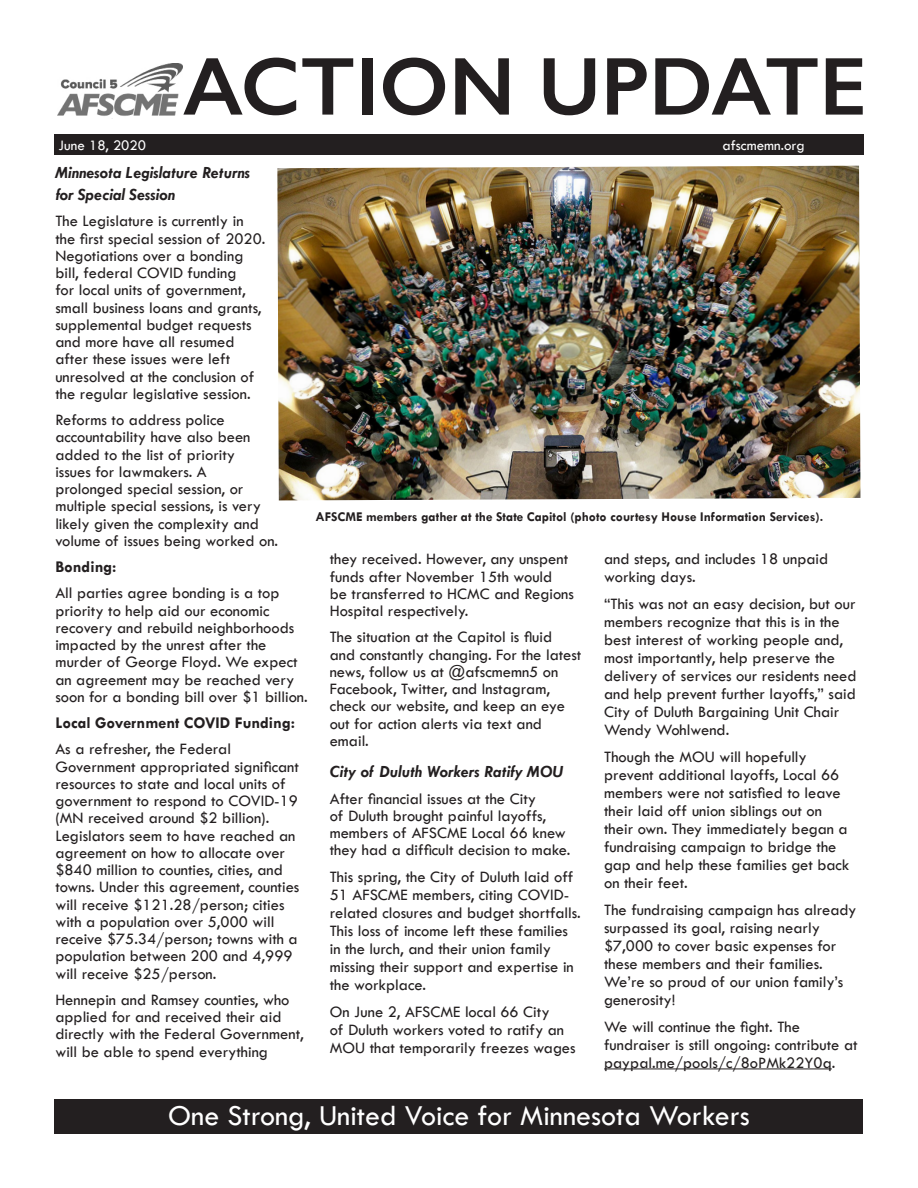
<style>
.page{position:relative;width:918px;height:1188px;background:#fff}
.page>*{position:absolute;margin:0;border:0;box-sizing:border-box;transform-origin:0 0}
.header_page_1{font:600 82.5px "Gill Sans";color:#231f20}
.t1{font:30px "Tw Cen";color:#fff}
.t2{font:italic 700 17.25px/22.5px "Tw Cen";color:#231f20}
.t3{font:16.5px/17.2px "Tw Cen";color:#231f20}
.t4{font:700 16.5px "Tw Cen";color:#231f20}
.header_black_line{font:15px "Tw Cen";color:#fff}
.captions{font:700 13.5px "Tw Cen";color:#231f20}
</style>
<div class="page">
<hr style="left:604px;top:1068px;width:228px;height:1px;background:#231f20">
<div style="left:55px;top:1100px;width:808px;height:34px;background:#231f20"></div>
<div style="left:54px;top:134px;width:810px;height:21px;background:#231f20"></div>
<img style="left:58px;top:64px;width:125px;height:52px">
<img style="left:277px;top:166px;width:583px;height:334px">
<p class="header_page_1" style="left:183px;top:37px;width:685px">ACTION UPDATE</p>
<p class="header_black_line" style="left:58px;top:136px;width:89px">June 18, 2020</p>
<p class="header_black_line" style="left:723px;top:136px;width:84px">afscmemn.org</p>
<p class="t2" style="left:55px;top:160px;width:196px">Minnesota Legislature Returns for Special Session</p>
<p class="t3" style="left:55px;top:212px;width:212px">The Legislature is currently in the first special session of 2020.<br>Negotiations over a bonding bill, federal COVID funding<br>for local units of government, small business loans and grants, supplemental budget requests and more have all resumed after these issues were left unresolved at the conclusion of the regular legislative session.</p>
<p class="t3" style="left:55px;top:411px;width:224px">Reforms to address police accountability have also been added to the list of priority<br>issues for lawmakers. A prolonged special session, or multiple special sessions, is very likely given the complexity and volume of issues being worked on.</p>
<p class="t4" style="left:55px;top:557px;width:63px">Bonding:</p>
<p class="t3" style="left:55px;top:584px;width:254px">All parties agree bonding is a top priority to help aid our economic recovery and rebuild neighborhoods impacted by the unrest after the murder of George Floyd. We expect an agreement may be reached very soon for a bonding bill over $1 billion.</p>
<p class="t4" style="left:55px;top:713px;width:241px">Local Government COVID Funding:</p>
<p class="t3" style="left:55px;top:740px;width:246px">As a refresher, the Federal Government appropriated significant resources to state and local units of government to respond to COVID-19 (MN received around $2 billion).<br>Legislators seem to have reached an agreement on how to allocate over $840 million to counties, cities, and towns. Under this agreement, counties will receive $121.28/person; cities with a population over 5,000 will receive $75.34/person; towns with a population between 200 and 4,999 will receive $25/person.</p>
<p class="t3" style="left:55px;top:991px;width:250px">Hennepin and Ramsey counties, who applied for and received their aid directly with the Federal Government, will be able to spend everything</p>
<p class="captions" style="left:315px;top:508px;width:509px">AFSCME members gather at the State Capitol (photo courtesy House Information Services).</p>
<p class="t3" style="left:604px;top:550px;width:226px;line-height:18px">and steps, and includes 18 unpaid working days.</p>
<p class="t3" style="left:604px;top:595px;width:254px;line-height:18px">“This was not an easy decision, but our members recognize that this is in the best interest of working people and, most importantly, help preserve the delivery of services our residents need and help prevent further layoffs,” said City of Duluth Bargaining Unit Chair Wendy Wohlwend.</p>
<p class="t3" style="left:604px;top:748px;width:247px;line-height:18px">Though the MOU will hopefully prevent additional layoffs, Local 66 members were not satisfied to leave their laid off union siblings out on their own. They immediately began a fundraising campaign to bridge the gap and help these families get back on their feet.</p>
<p class="t3" style="left:604px;top:901px;width:254px;line-height:18px">The fundraising campaign has already surpassed its goal, raising nearly $7,000 to cover basic expenses for these members and their families.<br>We’re so proud of our union family’s generosity!</p>
<p class="t3" style="left:604px;top:1018px;width:255px;line-height:17.7px">We will continue the fight. The fundraiser is still ongoing: contribute at paypal.me/pools/c/8oPMk22Y0q.</p>
<p class="t1" style="left:168px;top:1097px;width:583px">One Strong, United Voice for Minnesota Workers</p>
<p class="t3" style="left:330px;top:551px;width:246px">they received. However, any unspent funds after November 15th would<br>be transferred to HCMC and Regions<br>Hospital respectively.</p>
<p class="t3" style="left:330px;top:629px;width:253px">The situation at the Capitol is fluid and constantly changing. For the latest news, follow us at @afscmemn5 on<br>Facebook, Twitter, and Instagram, check our website, and keep an eye out for action alerts via text and email.</p>
<p class="t2" style="left:330px;top:760px;width:235px">City of Duluth Workers Ratify MOU</p>
<p class="t3" style="left:330px;top:790px;width:242px">After financial issues at the City<br>of Duluth brought painful layoffs, members of AFSCME Local 66 knew they had a difficult decision to make.</p>
<p class="t3" style="left:330px;top:868px;width:253px;line-height:18px">This spring, the City of Duluth laid off 51 AFSCME members, citing COVID&shy;related closures and budget shortfalls.<br>This loss of income left these families in the lurch, and their union family missing their support and expertise in the workplace.</p>
<p class="t3" style="left:330px;top:1003px;width:247px;line-height:18px">On June 2, AFSCME local 66 City<br>of Duluth workers voted to ratify an<br>MOU that temporarily freezes wages</p>
</div>
